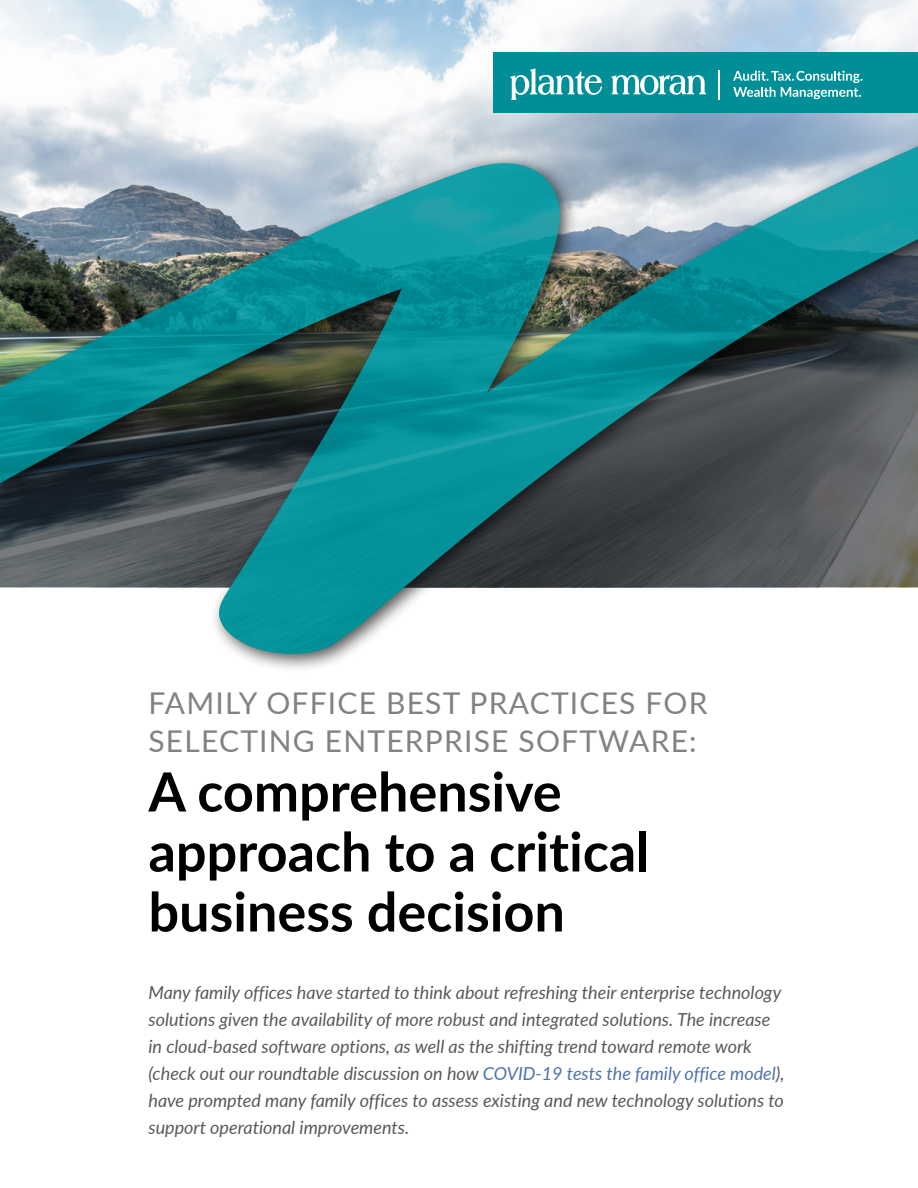
<style>
.page{position:relative;width:918px;height:1188px;background:#fff}
.page>*{position:absolute;margin:0;border:0;box-sizing:border-box;transform-origin:0 0}
.t1{font:700 54px/60px "Lato";color:#000}
.t2{font:30px/37.5px "Lato";letter-spacing:.04em;color:#808285}
.t3{font:italic 18px/27px "Lato";color:#58595b}
.s1{color:#4f73ad}
</style>
<div class="page">
<img style="left:0;top:0;width:918px;height:128px">
<div style="left:0;top:128px;width:918px;height:545px;background:#000;opacity:.67"></div>
<img style="left:0;top:137px;width:918px;height:517px">
<div style="left:493px;top:52px;width:425px;height:61px;background:#008e97"></div>
<svg style="left:510px;top:68px;width:92px;height:32px"></svg>
<svg style="left:611px;top:75px;width:95px;height:20px"></svg>
<svg style="left:733px;top:71px;width:129px;height:28px"></svg>
<hr style="left:718px;top:70px;width:2px;height:30px;background:#fff">
<h2 class="t2" style="left:148px;top:683px;width:561px">FAMILY OFFICE BEST PRACTICES FOR<br>SELECTING ENTERPRISE SOFTWARE:</h2>
<h1 class="t1" style="left:148px;top:759px;width:503px">A comprehensive approach to a critical business decision</h1>
<p class="t3" style="left:148px;top:978px;width:638px">Many family offices have started to think about refreshing their enterprise technology solutions given the availability of more robust and integrated solutions. The increase in cloud-based software options, as well as the shifting trend toward remote work (check out our roundtable discussion on how <span class="s1">COVID-19 tests the family office model</span>), have prompted many family offices to assess existing and new technology solutions to support operational improvements.</p>
</div>
